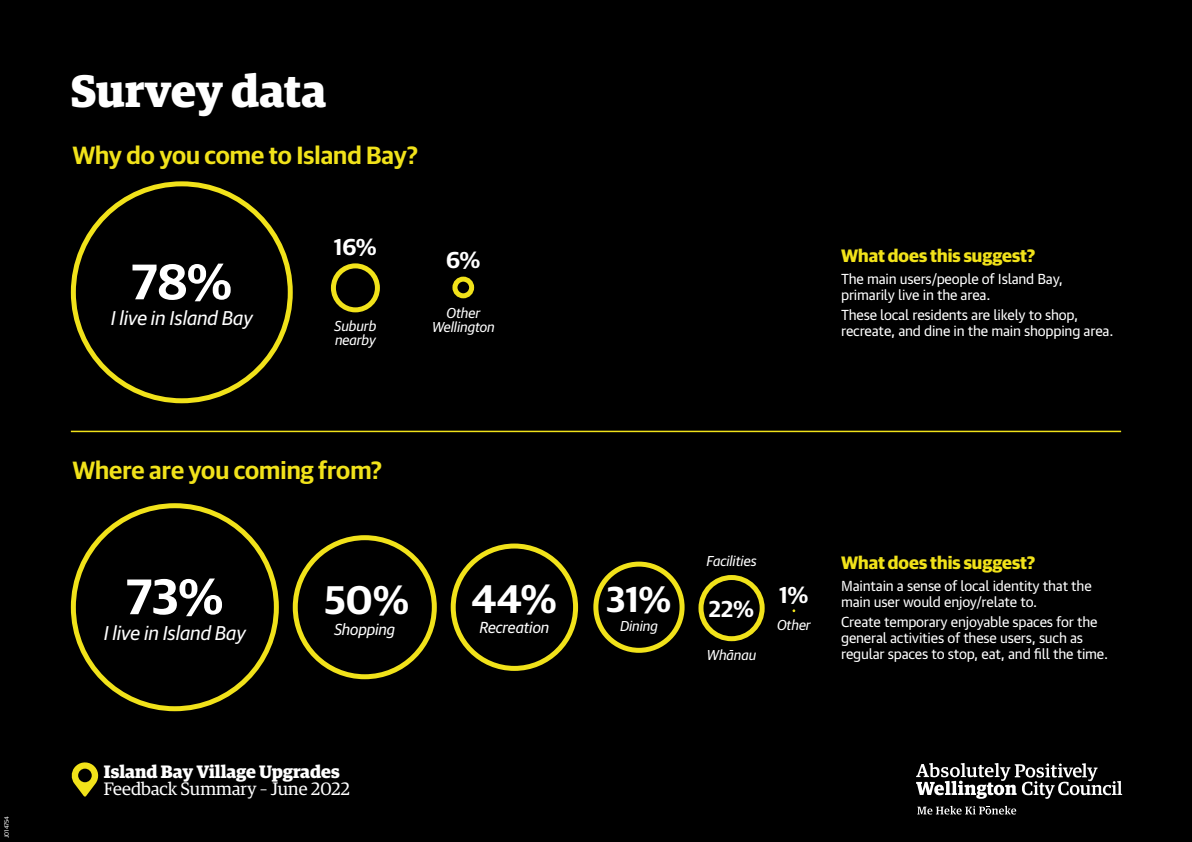
<style>
.page{position:relative;width:1192px;height:842px;background:#000}
.page>*{position:absolute;margin:0;border:0;box-sizing:border-box;transform-origin:0 0}
.Garret_Street_and_Sw{font:600 50.05px "Guardian Sans";color:#fff}
.Main_Header_Style{font:700 45.55px "Guardian Egyp";letter-spacing:-.005em;color:#fff}
.Garret_Street_and_Sw-2{font:600 40.05px "Guardian Sans";color:#fff}
.t1{font:600 36.05px "Guardian Sans";color:#fff}
.Garret_Street_and_Sw-3{font:600 25.05px "Guardian Sans";color:#f1e21a}
.Garret_Street_and_Sw-4{font:600 23px "Guardian Sans";color:#fff}
.Garret_Street_and_Sw-5{font:italic 20px "Guardian Sans";color:#fff}
.Sub_Header_white{font:700 18px "Guardian Sans";color:#f1e21a}
.Garrett___Swan{font:700 18px "Guardian Egyp";color:#fff}
.Garrett___Swan-2{font:18px "Guardian Egyp";color:#fff}
.Garret_Street_and_Sw-6{font:italic 16px "Guardian Sans";color:#fff}
.Garret_Street_and_Sw-7{font:italic 14.4px/14.4px "Guardian Sans";color:#fff}
.Body_Copy{font:14px/16px "Guardian Text Sans";letter-spacing:-.015em;color:#fff}
.Body_Copy-2{font:6px "Guardian Text Sans";letter-spacing:-.015em;color:#fff}
</style>
<div class="page">
<svg style="left:916px;top:763px;width:206px;height:36px"></svg>
<svg style="left:917px;top:806px;width:99px;height:9px"></svg>
<div style="left:71px;top:503px;width:208px;height:208px;border:5px solid #f1e21a;border-radius:50%"></div>
<div style="left:293px;top:535px;width:144px;height:144px;border:5px solid #f1e21a;border-radius:50%"></div>
<div style="left:451px;top:543px;width:127px;height:128px;border:5px solid #f1e21a;border-radius:50%"></div>
<div style="left:593px;top:562px;width:92px;height:91px;border:5px solid #f1e21a;border-radius:50%"></div>
<div style="left:698px;top:575px;width:67px;height:66px;border:5px solid #f1e21a;border-radius:50%"></div>
<div style="left:71px;top:181px;width:222px;height:222px;border:5px solid #f1e21a;border-radius:50%"></div>
<div style="left:331px;top:263px;width:49px;height:49px;border:5px solid #f1e21a;border-radius:50%"></div>
<div style="left:452px;top:277px;width:22px;height:21px;border:5px solid #f1e21a;border-radius:50%"></div>
<hr style="left:71px;top:431px;width:1050px;height:1px;background:#f1e21a">
<svg style="left:71px;top:762px;width:28px;height:35px"></svg>
<p class="Body_Copy-2" style="left:2px;top:838px;width:24px;rotate:-90deg">J014754</p>
<p class="Main_Header_Style" style="left:71px;top:56px;width:257px">Survey data</p>
<h3 class="Garret_Street_and_Sw-3" style="left:72px;top:137px;width:347px">Why do you come to Island Bay?</h3>
<h1 class="Garret_Street_and_Sw" style="left:131px;top:245px;width:102px">78%</h1>
<h3 class="Garret_Street_and_Sw-5" style="left:111px;top:304px;width:143px">I live in Island Bay</h3>
<h3 class="Garret_Street_and_Sw-4" style="left:334px;top:230px;width:44px">16%</h3>
<p class="Garret_Street_and_Sw-7" style="left:335px;top:318px;width:43px">Suburb nearby</p>
<h3 class="Garret_Street_and_Sw-4" style="left:446px;top:243px;width:36px">6%</h3>
<p class="Garret_Street_and_Sw-7" style="left:432px;top:304px;width:64px;text-align:center">Other<br>Wellington</p>
<p class="Garret_Street_and_Sw-3" style="left:72px;top:452px;width:311px">Where are you coming from?</p>
<p class="Garret_Street_and_Sw" style="left:126px;top:560px;width:99px">73%</p>
<p class="Garret_Street_and_Sw-5" style="left:104px;top:618px;width:143px">I live in Island Bay</p>
<p class="Garret_Street_and_Sw-2" style="left:325px;top:571px;width:86px">50%</p>
<p class="Garret_Street_and_Sw-6" style="left:334px;top:618px;width:62px">Shopping</p>
<p class="Garret_Street_and_Sw-2" style="left:472px;top:569px;width:87px">44%</p>
<p class="Garret_Street_and_Sw-6" style="left:480px;top:616px;width:71px">Recreation</p>
<p class="Garrett___Swan" style="left:104px;top:757px;width:238px">Island Bay Village Upgrades</p>
<p class="Garrett___Swan-2" style="left:104px;top:776px;width:248px">Feedback Summary – June 2022</p>
<p class="Sub_Header_white" style="left:841px;top:243px;width:196px">What does this suggest?</p>
<p class="Body_Copy" style="left:841px;top:270px;width:223px">The main users/people of Island Bay, primarily live in the area.</p>
<p class="Body_Copy" style="left:841px;top:306px;width:274px">These local residents are likely to shop, recreate, and dine in the main shopping area.</p>
<h3 class="t1" style="left:606px;top:573px;width:66px">31%</h3>
<p class="Garret_Street_and_Sw-7" style="left:620px;top:617px;width:39px">Dining</p>
<p class="Garret_Street_and_Sw-7" style="left:707px;top:553px;width:52px">Facilities</p>
<p class="Garret_Street_and_Sw-4" style="left:709px;top:592px;width:47px">22%</p>
<p class="Garret_Street_and_Sw-7" style="left:707px;top:646px;width:51px">Whānau</p>
<h3 class="Garret_Street_and_Sw-4" style="left:779px;top:578px;width:31px">1%</h3>
<p class="Garret_Street_and_Sw-7" style="left:777px;top:616px;width:35px">Other</p>
<p class="Sub_Header_white" style="left:841px;top:550px;width:196px">What does this suggest?</p>
<p class="Body_Copy" style="left:841px;top:576px;width:252px">Maintain a sense of local identity that the main user would enjoy/relate to.</p>
<p class="Body_Copy" style="left:841px;top:613px;width:269px">Create temporary enjoyable spaces for the general activities of these users, such as regular spaces to stop, eat, and fill the time.</p>
</div>
